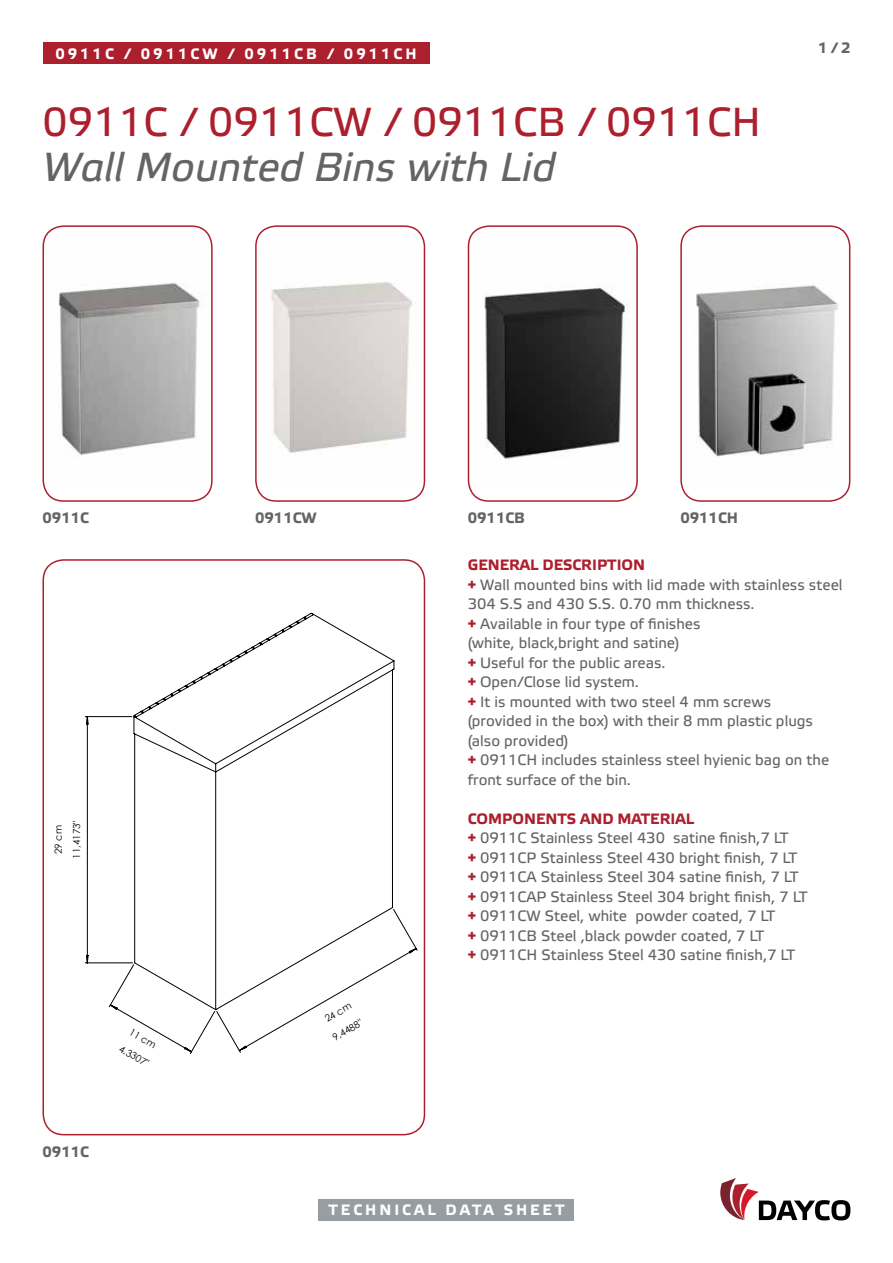
<style>
.page{position:relative;width:893px;height:1263px;background:#fff}
.page>*{position:absolute;margin:0;border:0;box-sizing:border-box;transform-origin:0 0}
.t1{font:40.5px "Elektra Text Pro";color:#ac1f2d}
.t2{font:italic 40.5px "Elektra Text Pro";color:#636466}
.t3{font:15px/19.5px "Elektra Text Pro";color:#636466}
.t4{font:700 15px "Elektra Text Pro";letter-spacing:.2em;color:#fff}
.t5{font:700 15px "Elektra Text Pro";color:#636466}
.t6{font:9.75px/20.1px "Century Gothic";color:#000}
.s1{font-weight:700;color:#ac1f2d}
</style>
<div class="page">
<img style="left:43px;top:226px;width:167px;height:231px">
<div style="left:43px;top:225px;width:170px;height:277px;border:2px solid #ac1f2d;border-radius:21px"></div>
<img style="left:255px;top:225px;width:170px;height:228px">
<div style="left:255px;top:225px;width:170px;height:277px;border:2px solid #ac1f2d;border-radius:21px"></div>
<img style="left:468px;top:226px;width:170px;height:262px">
<div style="left:468px;top:225px;width:170px;height:277px;border:2px solid #ac1f2d;border-radius:21px"></div>
<img style="left:682px;top:225px;width:168px;height:262px">
<div style="left:680px;top:225px;width:170px;height:277px;border:2px solid #ac1f2d;border-radius:21px"></div>
<svg style="left:85px;top:716px;width:333px;height:338px"></svg>
<svg style="left:133px;top:613px;width:262px;height:397px"></svg>
<div style="left:43px;top:559px;width:382px;height:576px;border:2px solid #ac1f2d;border-radius:21px"></div>
<div style="left:319px;top:1199px;width:255px;height:21px;background:#979ea1"></div>
<svg style="left:720px;top:1178px;width:130px;height:42px"></svg>
<div style="left:43px;top:43px;width:386px;height:21px;background:#ac1f2d"></div>
<p class="t4" style="left:55px;top:45px;width:363px">0911C / 0911CW / 0911CB / 0911CH</p>
<h1 class="t1" style="left:43px;top:100px;width:720px">0911C / 0911CW / 0911CB / 0911CH</h1>
<h1 class="t2" style="left:43px;top:145px;width:514px">Wall Mounted Bins with Lid</h1>
<p class="t5" style="left:818px;top:40px;width:34px">1/2</p>
<p class="t5" style="left:43px;top:510px;width:48px">0911C</p>
<p class="t5" style="left:255px;top:510px;width:63px">0911CW</p>
<p class="t5" style="left:468px;top:510px;width:59px">0911CB</p>
<p class="t5" style="left:680px;top:510px;width:59px">0911CH</p>
<p class="t6" style="left:49px;top:859px;width:40px;line-height:18.1px;text-align:center;rotate:-90deg">29 cm<br>11,4173"</p>
<p class="t6" style="left:134px;top:1022px;width:34px;line-height:19.2px;rotate:30deg">11 cm<br>4,3307"</p>
<p class="t5" style="left:43px;top:1143px;width:48px">0911C</p>
<p class="t6" style="left:318px;top:1012px;width:34px;rotate:-30deg">24 cm<br>9,4488"</p>
<p class="t3" style="left:468px;top:556px;width:376px"><span class="s1">GENERAL DESCRIPTION<br>+</span> Wall mounted bins with lid made with stainless steel 304 S.S and 430 S.S. 0.70 mm thickness.<br><span class="s1">+</span> Available in four type of finishes<br>(white, black,bright and satine)<br><span class="s1">+</span> Useful for the public areas.<br><span class="s1">+</span> Open/Close lid system.<br><span class="s1">+</span> It is mounted with two steel 4 mm screws<br>(provided in the box) with their 8 mm plastic plugs (also provided)<br><span class="s1">+</span> 0911CH includes stainless steel hyienic bag on the front surface of the bin.</p>
<p class="t3" style="left:468px;top:809px;width:341px"><span class="s1">COMPONENTS AND MATERIAL<br>+</span> 0911C Stainless Steel 430 satine finish,7 LT<br><span class="s1">+</span> 0911CP Stainless Steel 430 bright finish, 7 LT <span class="s1">+</span> 0911CA Stainless Steel 304 satine finish, 7 LT <span class="s1">+</span> 0911CAP Stainless Steel 304 bright finish, 7 LT <span class="s1">+</span> 0911CW Steel, white powder coated, 7 LT<br><span class="s1">+</span> 0911CB Steel ,black powder coated, 7 LT<br><span class="s1">+</span> 0911CH Stainless Steel 430 satine finish,7 LT</p>
<p class="t4" style="left:329px;top:1202px;width:237px">TECHNICAL DATA SHEET</p>
</div>
